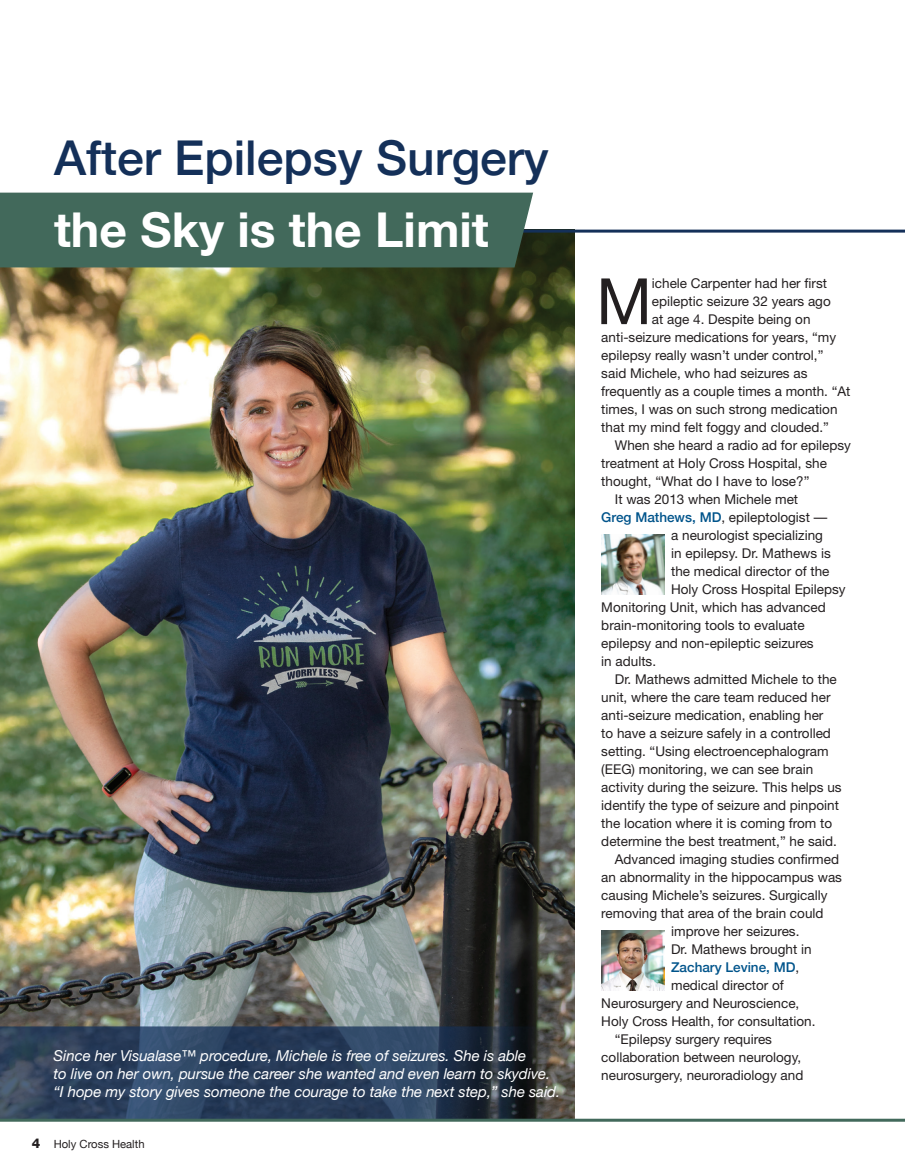
<style>
.page{position:relative;width:905px;height:1175px;background:#fff}
.page>*{position:absolute;margin:0;border:0;box-sizing:border-box;transform-origin:0 0}
.ARTICLE-BODY-INTRO{font:63.9px "Helvetica Neue";color:#231f20}
.ARTICLE-HEAD{font:500 48px "Helvetica Neue";color:#143059}
.ARTICLE-HEAD-2{font:700 48px "Helvetica Neue";color:#fff}
.t1{font:italic 15px/18px "Helvetica Neue";letter-spacing:-.005em;color:#fff}
.ARTICLE-BODY{font:13.5px/18px "Helvetica Neue";color:#231f20}
.ARTICLE-BODY-INTRO-2{font:13.5px "Helvetica Neue";color:#231f20}
.ARTICLE-BODY-2{font:500 13.5px "Helvetica Neue";color:#00548b}
.t2{font:11.25px "Helvetica Neue";color:#231f20}
.s1{font-weight:800;font-size:13.5px}
.s2{font-weight:500;color:#00548b}
.s3{font-weight:400;color:#231f20}
</style>
<div class="page">
<img style="left:0;top:232px;width:574px;height:794px">
<hr style="left:496px;top:230px;width:408px;height:2px;background:#143059">
<div style="left:0;top:193px;width:533px;height:74px;background:#42695b"></div>
<img style="left:601px;top:534px;width:63px;height:60px">
<img style="left:601px;top:930px;width:63px;height:60px">
<svg style="left:0;top:1026px;width:575px;height:92px;background:#2e3f57"></svg>
<hr style="left:0;top:1118px;width:904px;height:3px;background:#42695b">
<p class="ARTICLE-HEAD" style="left:54px;top:119px;width:496px">After Epilepsy Surgery</p>
<p class="ARTICLE-HEAD-2" style="left:54px;top:193px;width:436px">the Sky is the Limit</p>
<p class="t1" style="left:54px;top:1047px;width:508px">Since her Visualase™ procedure, Michele is free of seizures. She is able<br>to live on her own, pursue the career she wanted and even learn to skydive. “I hope my story gives someone the courage to take the next step,” she said.</p>
<p class="t2" style="left:32px;top:1136px;width:114px"><span class="s1">4</span> Holy Cross Health</p>
<p class="ARTICLE-BODY-INTRO" style="left:596px;top:263px;width:57px">M</p>
<p class="ARTICLE-BODY-INTRO-2" style="left:652px;top:275px;width:177px">ichele Carpenter had her first</p>
<p class="ARTICLE-BODY-INTRO-2" style="left:652px;top:293px;width:180px">epileptic seizure 32 years ago</p>
<p class="ARTICLE-BODY-INTRO-2" style="left:652px;top:311px;width:160px">at age 4. Despite being on</p>
<p class="ARTICLE-BODY-INTRO-2" style="left:601px;top:329px;width:236px">anti-seizure medications for years, “my</p>
<p class="ARTICLE-BODY-INTRO-2" style="left:601px;top:347px;width:224px">epilepsy really wasn’t under control,”</p>
<p class="ARTICLE-BODY-INTRO-2" style="left:601px;top:365px;width:208px">said Michele, who had seizures as</p>
<p class="ARTICLE-BODY-INTRO-2" style="left:601px;top:383px;width:251px">frequently as a couple times a month. “At</p>
<p class="ARTICLE-BODY-INTRO-2" style="left:601px;top:401px;width:238px">times, I was on such strong medication</p>
<p class="ARTICLE-BODY-INTRO-2" style="left:601px;top:419px;width:229px">that my mind felt foggy and clouded.”</p>
<p class="ARTICLE-BODY" style="left:601px;top:436px;width:251px;text-indent:14px">When she heard a radio ad for epilepsy treatment at Holy Cross Hospital, she thought, “What do I have to lose?”</p>
<p class="ARTICLE-BODY" style="left:615px;top:490px;width:185px">It was 2013 when Michele met</p>
<p class="ARTICLE-BODY" style="left:601px;top:508px;width:227px"><span class="s2">Greg Mathews, MD</span>, epileptologist —</p>
<p class="ARTICLE-BODY" style="left:671px;top:526px;width:153px">a neurologist specializing</p>
<p class="ARTICLE-BODY" style="left:671px;top:544px;width:161px">in epilepsy. Dr. Mathews is</p>
<p class="ARTICLE-BODY" style="left:671px;top:562px;width:160px">the medical director of the</p>
<p class="ARTICLE-BODY" style="left:671px;top:580px;width:176px">Holy Cross Hospital Epilepsy</p>
<p class="ARTICLE-BODY" style="left:601px;top:598px;width:226px">Monitoring Unit, which has advanced</p>
<p class="ARTICLE-BODY" style="left:601px;top:616px;width:205px">brain-monitoring tools to evaluate</p>
<p class="ARTICLE-BODY" style="left:601px;top:634px;width:214px">epilepsy and non-epileptic seizures</p>
<p class="ARTICLE-BODY" style="left:601px;top:652px;width:56px">in adults.</p>
<p class="ARTICLE-BODY" style="left:601px;top:670px;width:242px;text-indent:14px">Dr. Mathews admitted Michele to the unit, where the care team reduced her anti-seizure medication, enabling her<br>to have a seizure safely in a controlled setting. “Using electroencephalogram (EEG) monitoring, we can see brain activity during the seizure. This helps us identify the type of seizure and pinpoint the location where it is coming from to determine the best treatment,” he said.</p>
<p class="ARTICLE-BODY" style="left:615px;top:850px;width:226px">Advanced imaging studies confirmed</p>
<p class="ARTICLE-BODY" style="left:601px;top:868px;width:242px">an abnormality in the hippocampus was</p>
<p class="ARTICLE-BODY" style="left:601px;top:886px;width:228px">causing Michele’s seizures. Surgically</p>
<p class="ARTICLE-BODY" style="left:601px;top:904px;width:224px">removing that area of the brain could</p>
<p class="ARTICLE-BODY" style="left:671px;top:922px;width:130px">improve her seizures.</p>
<p class="ARTICLE-BODY" style="left:671px;top:940px;width:142px">Dr. Mathews brought in</p>
<p class="ARTICLE-BODY-2" style="left:671px;top:956px;width:130px">Zachary Levine, MD<span class="s3">,</span></p>
<p class="ARTICLE-BODY" style="left:671px;top:976px;width:114px">medical director of</p>
<p class="ARTICLE-BODY" style="left:601px;top:994px;width:199px">Neurosurgery and Neuroscience,</p>
<p class="ARTICLE-BODY" style="left:601px;top:1012px;width:216px">Holy Cross Health, for consultation.</p>
<p class="ARTICLE-BODY" style="left:601px;top:1030px;width:203px;text-indent:14px">“Epilepsy surgery requires collaboration between neurology, neurosurgery, neuroradiology and</p>
</div>
